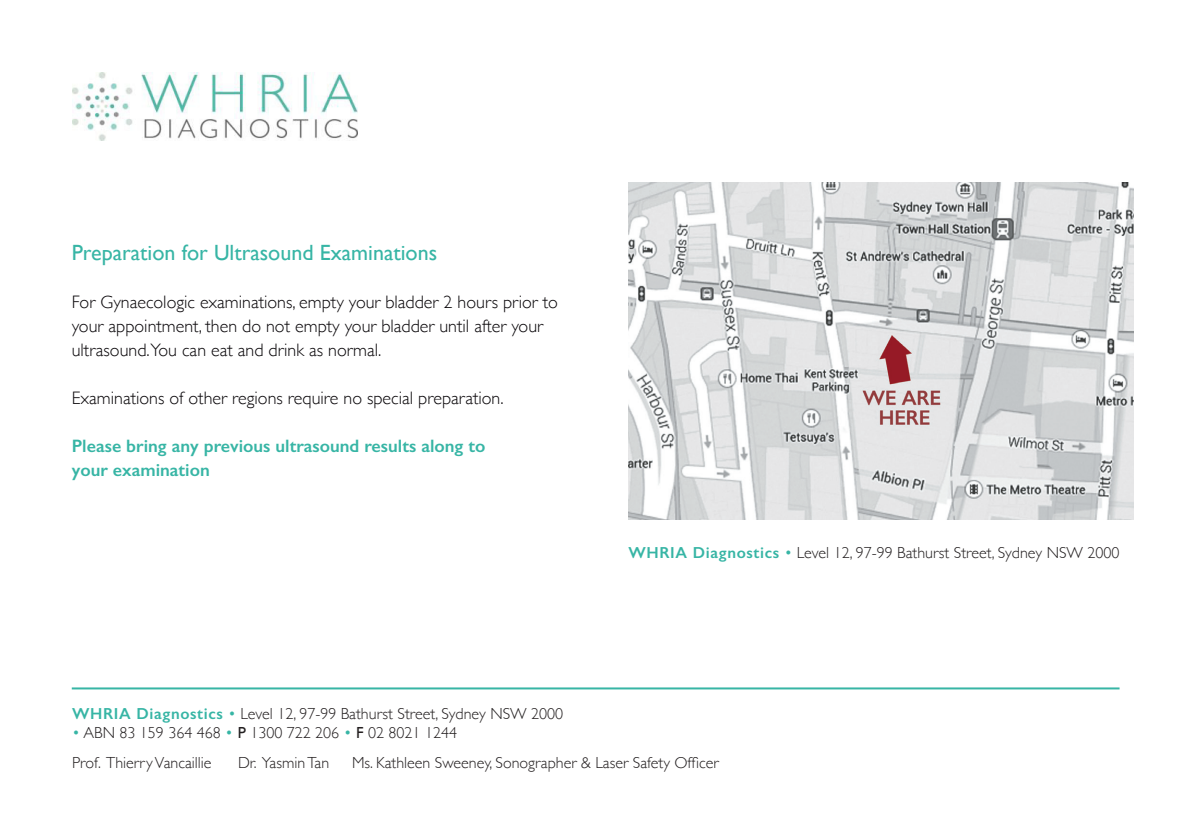
<style>
.page{position:relative;width:1191px;height:840px;background:#fff}
.page>*{position:absolute;margin:0;border:0;box-sizing:border-box;transform-origin:0 0}
.t1{font:22px "Gill Sans";color:#37b5a5}
.t2{font:300 18px/24px "Gill Sans";color:#080508}
.t3{font:600 18px "Gill Sans";color:#37b5a5}
.t4{font:300 16px "Gill Sans";color:#231f20}
.s1{font-weight:600;color:#37b5a5}
.s2{color:#37b5a5}
.s3{font-weight:400}
</style>
<div class="page">
<img style="left:628px;top:183px;width:505px;height:336px">
<img style="left:72px;top:72px;width:285px;height:68px">
<hr style="left:72px;top:687px;width:1047px;height:2px;background:#37b5a5">
<p class="t1" style="left:72px;top:240px;width:367px">Preparation for Ultrasound Examinations</p>
<p class="t2" style="left:72px;top:289px;width:488px">For Gynaecologic examinations, empty your bladder 2 hours prior to your appointment, then do not empty your bladder until after your ultrasound.You can eat and drink as normal.</p>
<p class="t2" style="left:72px;top:385px;width:433px">Examinations of other regions require no special preparation.</p>
<p class="t3" style="left:72px;top:435px;width:415px">Please bring any previous ultrasound results along to</p>
<p class="t3" style="left:72px;top:459px;width:139px">your examination</p>
<p class="t4" style="left:628px;top:540px;width:492px"><span class="s1">WHRIA Diagnostics</span> <span class="s2">•</span> Level 12, 97-99 Bathurst Street, Sydney NSW 2000</p>
<p class="t4" style="left:72px;top:700px;width:492px"><span class="s1">WHRIA Diagnostics</span> <span class="s2">•</span> Level 12, 97-99 Bathurst Street, Sydney NSW 2000</p>
<p class="t4" style="left:72px;top:719px;width:386px"><span class="s2">•</span> ABN 83 159 364 468 <span class="s2">•</span> <span class="s3">P</span> 1300 722 206 <span class="s2">•</span> <span class="s3">F</span> 02 8021 1244</p>
<p class="t4" style="left:72px;top:749px;width:141px">Prof. Thierry Vancaillie</p>
<p class="t4" style="left:238px;top:749px;width:93px">Dr. Yasmin Tan</p>
<p class="t4" style="left:352px;top:749px;width:368px">Ms. Kathleen Sweeney, Sonographer &amp; Laser Safety Officer</p>
</div>
